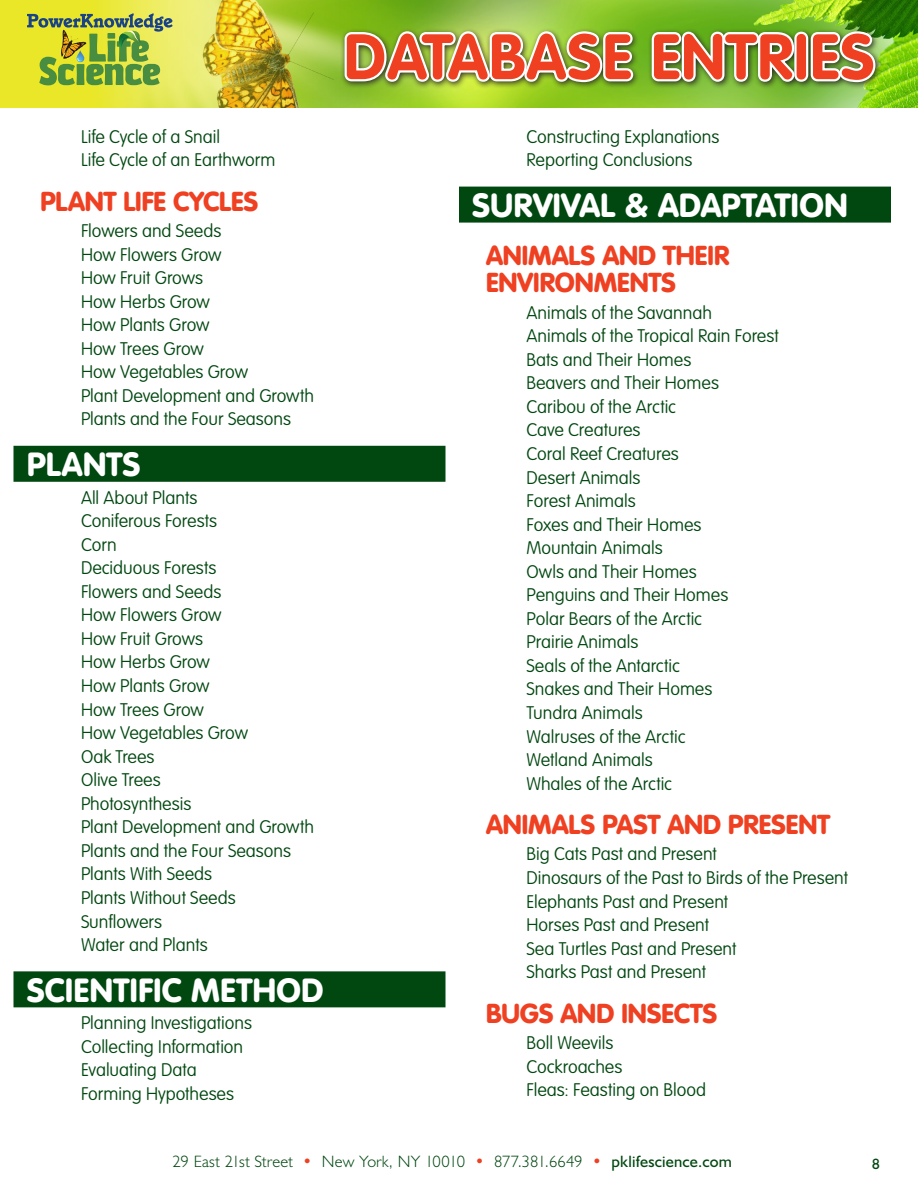
<style>
.page{position:relative;width:918px;height:1188px;background:#fff}
.page>*{position:absolute;margin:0;border:0;box-sizing:border-box;transform-origin:0 0}
.t1{font:700 63px "VAG Rounded Std";letter-spacing:.02em;color:#ef4022}
.A_Head{font:900 33px "VAG Rounded Std";letter-spacing:.015em;color:#fff}
.B_Head{font:900 27px/27px "VAG Rounded Std";color:#ef4022}
.Basic_Body{font:100 18px "VAG Rounded Std";color:#004710}
.t2{font:300 16.5px "Humanist 521 BT";letter-spacing:.005em;color:#004710}
.t3{font:15px "Humanist 521 BT";color:#004710}
.s1{color:#ef4022}
.s2{font-weight:400}
</style>
<div class="page">
<div style="left:0;top:0;width:918px;height:108px;background:#e9e727"></div>
<img style="left:92px;top:0;width:826px;height:108px">
<div style="left:340px;top:27px;width:542px;height:62px;background:#231f20;opacity:.9"></div>
<img style="left:342px;top:29px;width:293px;height:55px">
<svg style="left:649px;top:29px;width:148px;height:56px;background:#97ab81"></svg>
<div style="left:794px;top:32px;width:14px;height:50px;border:4px solid #fff;border-radius:5px"></div>
<img style="left:808px;top:29px;width:70px;height:55px">
<svg style="left:27px;top:13px;width:146px;height:72px"></svg>
<div style="left:14px;top:446px;width:432px;height:36px;background:#004710"></div>
<div style="left:14px;top:971px;width:432px;height:36px;background:#004710"></div>
<div style="left:459px;top:187px;width:432px;height:36px;background:#004710"></div>
<p class="Basic_Body" style="left:81px;top:126px;width:141px">Life Cycle of a Snail</p>
<p class="Basic_Body" style="left:81px;top:150px;width:196px">Life Cycle of an Earthworm</p>
<p class="B_Head" style="left:40px;top:189px;width:219px">PLANT LIFE CYCLES</p>
<p class="Basic_Body" style="left:81px;top:220px;width:142px">Flowers and Seeds</p>
<p class="Basic_Body" style="left:81px;top:244px;width:142px">How Flowers Grow</p>
<p class="Basic_Body" style="left:81px;top:268px;width:124px">How Fruit Grows</p>
<p class="Basic_Body" style="left:81px;top:291px;width:130px">How Herbs Grow</p>
<p class="Basic_Body" style="left:81px;top:315px;width:130px">How Plants Grow</p>
<p class="Basic_Body" style="left:81px;top:338px;width:124px">How Trees Grow</p>
<p class="Basic_Body" style="left:81px;top:362px;width:169px">How Vegetables Grow</p>
<p class="Basic_Body" style="left:81px;top:385px;width:235px">Plant Development and Growth</p>
<p class="Basic_Body" style="left:81px;top:409px;width:212px">Plants and the Four Seasons</p>
<p class="A_Head" style="left:27px;top:444px;width:115px">PLANTS</p>
<p class="Basic_Body" style="left:81px;top:487px;width:118px">All About Plants</p>
<p class="Basic_Body" style="left:81px;top:511px;width:138px">Coniferous Forests</p>
<p class="Basic_Body" style="left:81px;top:534px;width:37px">Corn</p>
<p class="Basic_Body" style="left:81px;top:558px;width:137px">Deciduous Forests</p>
<p class="Basic_Body" style="left:81px;top:581px;width:142px">Flowers and Seeds</p>
<p class="Basic_Body" style="left:81px;top:605px;width:142px">How Flowers Grow</p>
<p class="Basic_Body" style="left:81px;top:628px;width:124px">How Fruit Grows</p>
<p class="Basic_Body" style="left:81px;top:652px;width:130px">How Herbs Grow</p>
<p class="Basic_Body" style="left:81px;top:675px;width:130px">How Plants Grow</p>
<p class="Basic_Body" style="left:81px;top:699px;width:124px">How Trees Grow</p>
<p class="Basic_Body" style="left:81px;top:723px;width:169px">How Vegetables Grow</p>
<p class="Basic_Body" style="left:81px;top:746px;width:75px">Oak Trees</p>
<p class="Basic_Body" style="left:81px;top:770px;width:81px">Olive Trees</p>
<p class="Basic_Body" style="left:81px;top:793px;width:112px">Photosynthesis</p>
<p class="Basic_Body" style="left:81px;top:817px;width:235px">Plant Development and Growth</p>
<p class="Basic_Body" style="left:81px;top:840px;width:212px">Plants and the Four Seasons</p>
<p class="Basic_Body" style="left:81px;top:864px;width:133px">Plants With Seeds</p>
<p class="Basic_Body" style="left:81px;top:887px;width:156px">Plants Without Seeds</p>
<p class="Basic_Body" style="left:81px;top:911px;width:83px">Sunflowers</p>
<p class="Basic_Body" style="left:81px;top:934px;width:128px">Water and Plants</p>
<p class="A_Head" style="left:27px;top:970px;width:298px">SCIENTIFIC METHOD</p>
<p class="Basic_Body" style="left:81px;top:1013px;width:173px">Planning Investigations</p>
<p class="Basic_Body" style="left:81px;top:1036px;width:164px">Collecting Information</p>
<p class="Basic_Body" style="left:81px;top:1060px;width:117px">Evaluating Data</p>
<p class="Basic_Body" style="left:81px;top:1083px;width:155px">Forming Hypotheses</p>
<h1 class="t1" style="left:344px;top:20px;width:532px">DATABASE ENTRIES</h1>
<p class="Basic_Body" style="left:526px;top:126px;width:194px">Constructing Explanations</p>
<p class="Basic_Body" style="left:526px;top:150px;width:167px">Reporting Conclusions</p>
<p class="A_Head" style="left:472px;top:185px;width:377px">SURVIVAL &amp; ADAPTATION</p>
<p class="B_Head" style="left:486px;top:243px;width:245px">ANIMALS AND THEIR<br>ENVIRONMENTS</p>
<p class="Basic_Body" style="left:526px;top:302px;width:187px">Animals of the Savannah</p>
<p class="Basic_Body" style="left:526px;top:326px;width:254px">Animals of the Tropical Rain Forest</p>
<p class="Basic_Body" style="left:526px;top:349px;width:166px">Bats and Their Homes</p>
<p class="Basic_Body" style="left:526px;top:373px;width:194px">Beavers and Their Homes</p>
<p class="Basic_Body" style="left:526px;top:396px;width:151px">Caribou of the Arctic</p>
<p class="Basic_Body" style="left:526px;top:420px;width:116px">Cave Creatures</p>
<p class="Basic_Body" style="left:526px;top:443px;width:154px">Coral Reef Creatures</p>
<p class="Basic_Body" style="left:526px;top:467px;width:115px">Desert Animals</p>
<p class="Basic_Body" style="left:526px;top:490px;width:111px">Forest Animals</p>
<p class="Basic_Body" style="left:526px;top:514px;width:177px">Foxes and Their Homes</p>
<p class="Basic_Body" style="left:526px;top:538px;width:138px">Mountain Animals</p>
<p class="Basic_Body" style="left:526px;top:561px;width:172px">Owls and Their Homes</p>
<p class="Basic_Body" style="left:526px;top:585px;width:203px">Penguins and Their Homes</p>
<p class="Basic_Body" style="left:526px;top:608px;width:177px">Polar Bears of the Arctic</p>
<p class="Basic_Body" style="left:526px;top:632px;width:113px">Prairie Animals</p>
<p class="Basic_Body" style="left:526px;top:655px;width:155px">Seals of the Antarctic</p>
<p class="Basic_Body" style="left:526px;top:679px;width:187px">Snakes and Their Homes</p>
<p class="Basic_Body" style="left:526px;top:702px;width:118px">Tundra Animals</p>
<p class="Basic_Body" style="left:526px;top:726px;width:161px">Walruses of the Arctic</p>
<p class="Basic_Body" style="left:526px;top:750px;width:128px">Wetland Animals</p>
<p class="Basic_Body" style="left:526px;top:773px;width:147px">Whales of the Arctic</p>
<p class="B_Head" style="left:486px;top:812px;width:346px">ANIMALS PAST AND PRESENT</p>
<p class="Basic_Body" style="left:526px;top:844px;width:192px">Big Cats Past and Present</p>
<p class="Basic_Body" style="left:526px;top:867px;width:323px">Dinosaurs of the Past to Birds of the Present</p>
<p class="Basic_Body" style="left:526px;top:891px;width:203px">Elephants Past and Present</p>
<p class="Basic_Body" style="left:526px;top:915px;width:184px">Horses Past and Present</p>
<p class="Basic_Body" style="left:526px;top:938px;width:211px">Sea Turtles Past and Present</p>
<p class="Basic_Body" style="left:526px;top:962px;width:181px">Sharks Past and Present</p>
<p class="B_Head" style="left:486px;top:1001px;width:233px">BUGS AND INSECTS</p>
<p class="Basic_Body" style="left:526px;top:1032px;width:88px">Boll Weevils</p>
<p class="Basic_Body" style="left:526px;top:1056px;width:98px">Cockroaches</p>
<p class="Basic_Body" style="left:526px;top:1080px;width:181px">Fleas: Feasting on Blood</p>
<p class="t2" style="left:172px;top:1151px;width:561px">29 East 21st Street <span class="s1">•</span> New York, NY 10010 <span class="s1">•</span> 877.381.6649 <span class="s1">•</span> <span class="s2">pklifescience.com</span></p>
<p class="t3" style="left:872px;top:1154px;width:9px">8</p>
</div>
